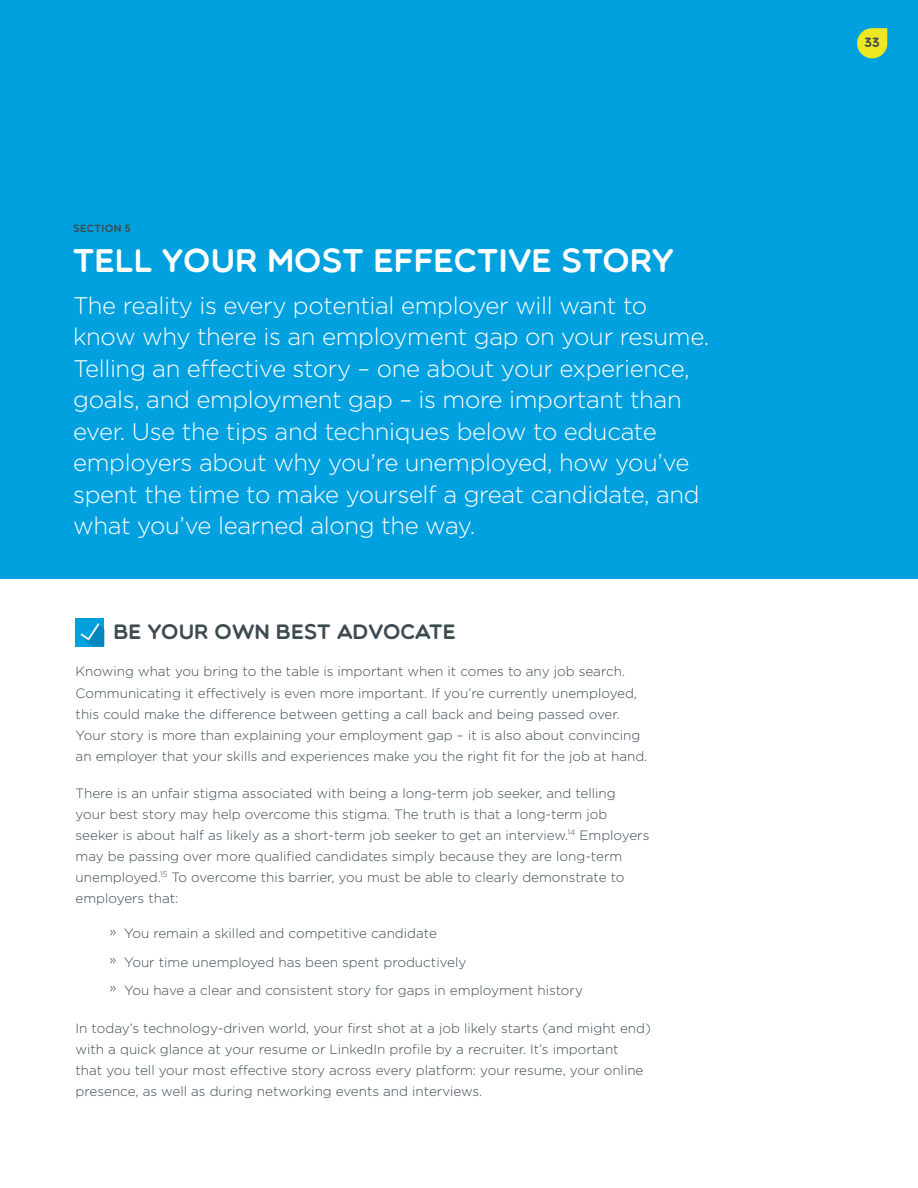
<style>
.page{position:relative;width:918px;height:1188px;background:#fff}
.page>*{position:absolute;margin:0;border:0;box-sizing:border-box;transform-origin:0 0}
.t1{font:33px "Multicolore";color:#fff}
.t2{font:300 24px/31.5px "Gotham";letter-spacing:-.015em;color:#fff}
.t3{font:21px "Multicolore";color:#3d4b51}
.t4{font:300 13.5px/21px "Gotham";color:#3d4b51}
.t5{font:13.5px "Multicolore";color:#3d4b51}
.t6{font:10.5px "Multicolore";letter-spacing:.025em;color:#3d4b51}
</style>
<div class="page">
<div style="left:0;top:0;width:918px;height:579px;background:#00a1de"></div>
<svg style="left:857px;top:28px;width:30px;height:31px"></svg>
<div style="left:76px;top:618px;width:28px;height:28px;background:#00a1de"></div>
<svg style="left:81px;top:623px;width:23px;height:23px"></svg>
<p class="t6" style="left:73px;top:222px;width:59px">SECTION 5</p>
<h1 class="t1" style="left:73px;top:240px;width:602px">TELL YOUR MOST EFFECTIVE STORY</h1>
<p class="t2" style="left:73px;top:289px;width:638px">The reality is every potential employer will want to know why there is an employment gap on your resume.<br>Telling an effective story – one about your experience, goals, and employment gap – is more important than ever. Use the tips and techniques below to educate employers about why you’re unemployed, how you’ve spent the time to make yourself a great candidate, and what you’ve learned along the way.</p>
<h3 class="t3" style="left:114px;top:619px;width:344px">BE YOUR OWN BEST ADVOCATE</h3>
<p class="t4" style="left:76px;top:661px;width:573px">Knowing what you bring to the table is important when it comes to any job search.<br>Communicating it effectively is even more important. If you’re currently unemployed, this could make the difference between getting a call back and being passed over.<br>Your story is more than explaining your employment gap – it is also about convincing an employer that your skills and experiences make you the right fit for the job at hand.</p>
<p class="t4" style="left:76px;top:782px;width:575px">There is an unfair stigma associated with being a long-term job seeker, and telling<br>your best story may help overcome this stigma. The truth is that a long-term job seeker is about half as likely as a short-term job seeker to get an interview.<sup>14</sup> Employers may be passing over more qualified candidates simply because they are long-term unemployed.<sup>15</sup> To overcome this barrier, you must be able to clearly demonstrate to employers that:</p>
<p class="t4" style="left:109px;top:919px;width:475px;line-height:28.2px">» You remain a skilled and competitive candidate<br>» Your time unemployed has been spent productively<br>» You have a clear and consistent story for gaps in employment history</p>
<p class="t4" style="left:76px;top:1017px;width:577px">In today’s technology-driven world, your first shot at a job likely starts (and might end) with a quick glance at your resume or LinkedIn profile by a recruiter. It’s important<br>that you tell your most effective story across every platform: your resume, your online presence, as well as during networking events and interviews.</p>
<p class="t5" style="left:865px;top:34px;width:17px">33</p>
</div>
